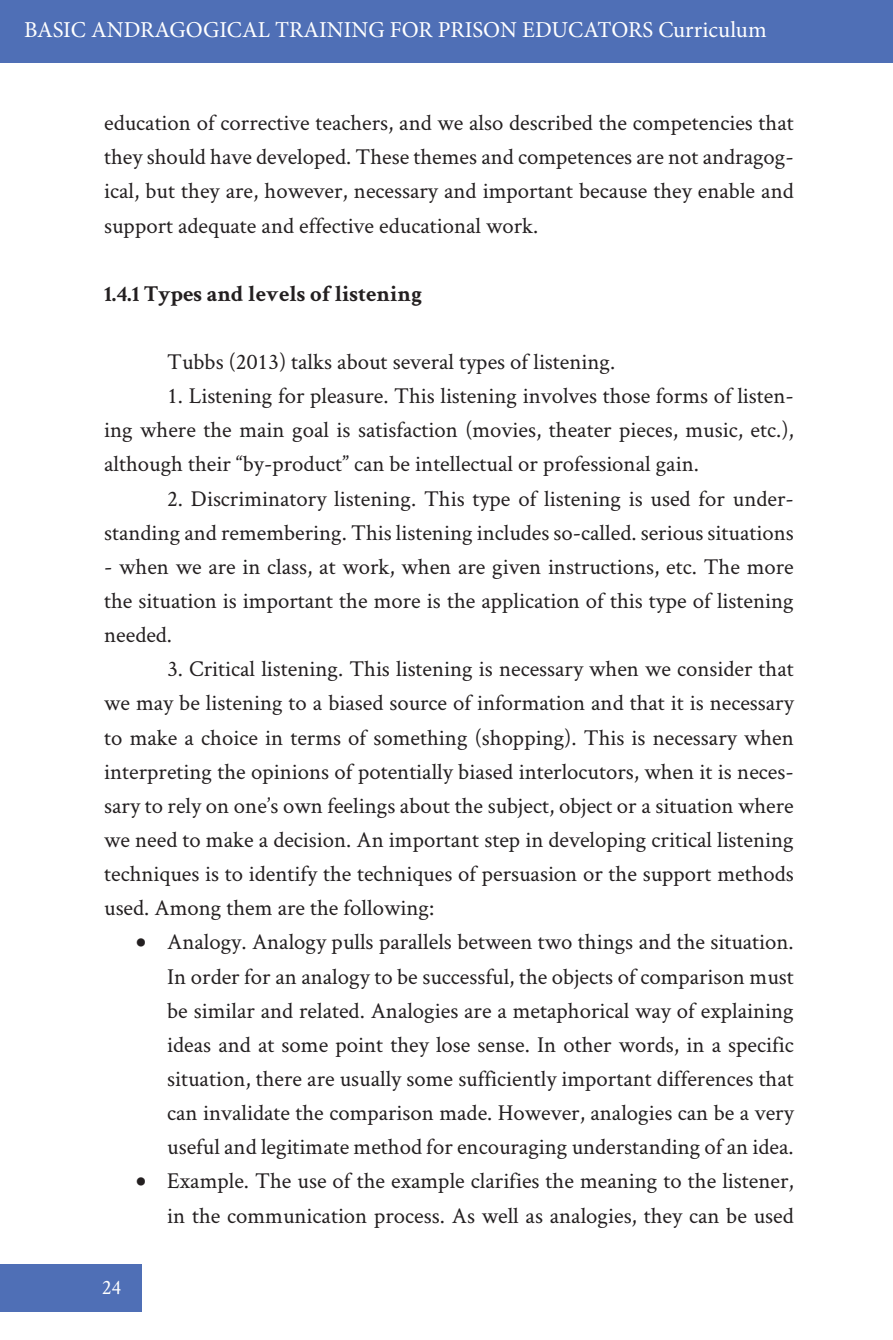
<style>
.page{position:relative;width:893px;height:1340px;background:#fff}
.page>*{position:absolute;margin:0;border:0;box-sizing:border-box;transform-origin:0 0}
.t1{font:22.75px/34.1px "Crimson Text";color:#231f20;text-align:justify}
.t2{font:22.75px "Minion Pro";color:#fff}
.t3{font:700 22.75px "Crimson Text";color:#231f20}
.t4{font:21px "Crimson Text";color:#fff}
</style>
<div class="page">
<div style="left:0;top:0;width:893px;height:63px;background:#4f6fb6"></div>
<div style="left:0;top:1263px;width:142px;height:48px;background:#4f6fb6"></div>
<p class="t2" style="left:24px;top:14px;width:744px">BASIC ANDRAGOGICAL TRAINING FOR PRISON EDUCATORS Curriculum</p>
<p class="t1" style="left:104px;top:105px;width:691px">education of corrective teachers, and we also described the competencies that they should have developed. These themes and competences are not andragog&shy;ical, but they are, however, necessary and important because they enable and support adequate and effective educational work.</p>
<p class="t3" style="left:104px;top:279px;width:319px">1.4.1 Types and levels of listening</p>
<p class="t1" style="left:167px;top:344px;width:450px">Tubbs (2013) talks about several types of listening.</p>
<p class="t1" style="left:104px;top:378px;width:691px;text-indent:63px">1. Listening for pleasure. This listening involves those forms of listen&shy;ing where the main goal is satisfaction (movies, theater pieces, music, etc.), although their “by-product” can be intellectual or professional gain.</p>
<p class="t1" style="left:104px;top:480px;width:691px;text-align:right">2. Discriminatory listening. This type of listening is used for under&shy;standing and remembering. This listening includes so-called. serious situations</p>
<p class="t1" style="left:104px;top:548px;width:691px">- when we are in class, at work, when are given instructions, etc. The more the situation is important the more is the application of this type of listening needed.</p>
<p class="t1" style="left:104px;top:651px;width:691px;text-indent:63px">3. Critical listening. This listening is necessary when we consider that we may be listening to a biased source of information and that it is necessary to make a choice in terms of something (shopping). This is necessary when interpreting the opinions of potentially biased interlocutors, when it is neces&shy;sary to rely on one’s own feelings about the subject, object or a situation where we need to make a decision. An important step in developing critical listening techniques is to identify the techniques of persuasion or the support methods used. Among them are the following:</p>
<p class="t1" style="left:167px;top:924px;width:628px;text-indent:-32px">• Analogy. Analogy pulls parallels between two things and the situation.<br>In order for an analogy to be successful, the objects of comparison must be similar and related. Analogies are a metaphorical way of explaining ideas and at some point they lose sense. In other words, in a specific situation, there are usually some sufficiently important differences that can invalidate the comparison made. However, analogies can be a very useful and legitimate method for encouraging understanding of an idea.</p>
<p class="t1" style="left:136px;top:1163px;width:660px;text-align:right">• Example. The use of the example clarifies the meaning to the listener, in the communication process. As well as analogies, they can be used</p>
<p class="t4" style="left:102px;top:1273px;width:21px">24</p>
</div>
